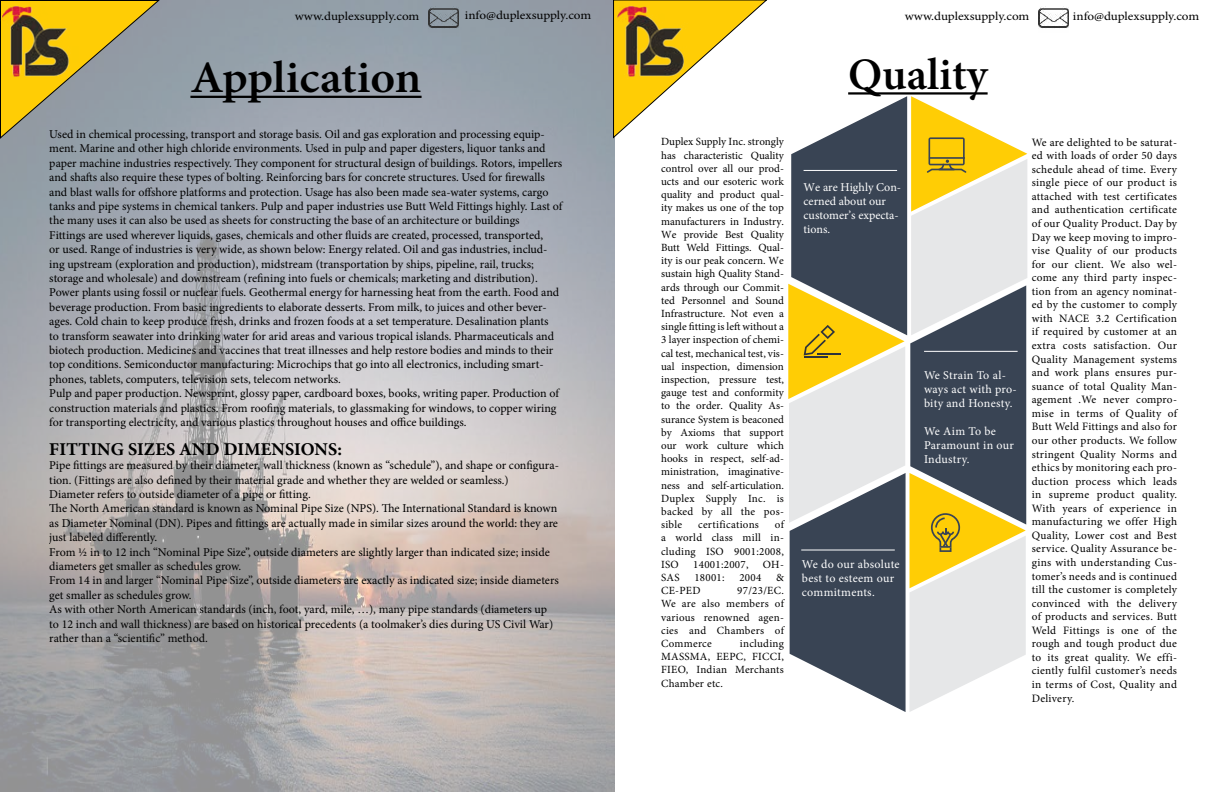
<style>
.page{position:relative;width:1224px;height:792px;background:#fff}
.page>*{position:absolute;margin:0;border:0;box-sizing:border-box;transform-origin:0 0}
.t1{font:600 45px "Minion Pro";color:#000;scale:1.06 1}
.t2{font:600 45px "Minion Pro";color:#000}
.t3{font:700 18px "Minion Pro";color:#000}
.t4{font:12px/14.4px "Minion Pro";color:#000}
.t5{font:12px/14px "Minion Pro";letter-spacing:.015em;color:#fff}
.t6{font:12px "Minion Pro";color:#000;scale:1.1 1}
.t7{font:11.3px/13.6px "Minion Pro";letter-spacing:.025em;color:#000;text-align:justify}
.t8{font:11px/13.2px "Minion Pro";letter-spacing:.025em;color:#000;text-align:justify}
</style>
<div class="page">
<hr style="left:848px;top:92px;width:140px;height:3px;background:#000">
<svg style="left:788px;top:96px;width:239px;height:616px;background:#a2a08e"></svg>
<img style="left:0;top:0;width:615px;height:792px">
<hr style="left:190px;top:96px;width:232px;height:2px;background:#000">
<img style="left:429px;top:7px;width:30px;height:26px">
<img style="left:1038px;top:7px;width:30px;height:21px">
<svg style="left:0;top:0;width:161px;height:140px;background:#a8a47d"></svg>
<svg style="left:613px;top:0;width:154px;height:140px"></svg>
<img style="left:0;top:0;width:86px;height:93px">
<img style="left:601px;top:0;width:100px;height:93px">
<p class="t6" style="left:295px;top:8px;width:115px">www.duplexsupply.com</p>
<p class="t6" style="left:465px;top:7px;width:116px">info@duplexsupply.com</p>
<p class="t6" style="left:905px;top:8px;width:115px">www.duplexsupply.com</p>
<p class="t6" style="left:1073px;top:8px;width:116px">info@duplexsupply.com</p>
<h1 class="t1" style="left:190px;top:47px;width:220px">Application</h1>
<p class="t4" style="left:49px;top:127px;width:515px">Used in chemical processing, transport and storage basis. Oil and gas exploration and processing equip&shy;ment. Marine and other high chloride environments. Used in pulp and paper digesters, liquor tanks and paper machine industries respectively. They component for structural design of buildings. Rotors, impellers and shafts also require these types of bolting. Reinforcing bars for concrete structures. Used for firewalls and blast walls for offshore platforms and protection. Usage has also been made sea-water systems, cargo tanks and pipe systems in chemical tankers. Pulp and paper industries use Butt Weld Fittings highly. Last of the many uses it can also be used as sheets for constructing the base of an architecture or buildings<br>Fittings are used wherever liquids, gases, chemicals and other fluids are created, processed, transported,<br>or used. Range of industries is very wide, as shown below: Energy related. Oil and gas industries, includ&shy;ing upstream (exploration and production), midstream (transportation by ships, pipeline, rail, trucks; storage and wholesale) and downstream (refining into fuels or chemicals; marketing and distribution).<br>Power plants using fossil or nuclear fuels. Geothermal energy for harnessing heat from the earth. Food and beverage production. From basic ingredients to elaborate desserts. From milk, to juices and other bever&shy;ages. Cold chain to keep produce fresh, drinks and frozen foods at a set temperature. Desalination plants<br>to transform seawater into drinking water for arid areas and various tropical islands. Pharmaceuticals and biotech production. Medicines and vaccines that treat illnesses and help restore bodies and minds to their top conditions. Semiconductor manufacturing: Microchips that go into all electronics, including smart&shy;phones, tablets, computers, television sets, telecom networks.<br>Pulp and paper production. Newsprint, glossy paper, cardboard boxes, books, writing paper. Production of construction materials and plastics. From roofing materials, to glassmaking for windows, to copper wiring for transporting electricity, and various plastics throughout houses and office buildings.</p>
<h2 class="t3" style="left:49px;top:436px;width:295px">FITTING SIZES AND DIMENSIONS:</h2>
<p class="t4" style="left:49px;top:458px;width:511px">Pipe fittings are measured by their diameter, wall thickness (known as “schedule”), and shape or configura&shy;tion. (Fittings are also defined by their material grade and whether they are welded or seamless.)<br>Diameter refers to outside diameter of a pipe or fitting.<br>The North American standard is known as Nominal Pipe Size (NPS). The International Standard is known as Diameter Nominal (DN). Pipes and fittings are actually made in similar sizes around the world: they are just labeled differently.<br>From ½ in to 12 inch “Nominal Pipe Size”, outside diameters are slightly larger than indicated size; inside diameters get smaller as schedules grow.<br>From 14 in and larger “Nominal Pipe Size”, outside diameters are exactly as indicated size; inside diameters get smaller as schedules grow.<br>As with other North American standards (inch, foot, yard, mile, …), many pipe standards (diameters up to 12 inch and wall thickness) are based on historical precedents (a toolmaker’s dies during US Civil War) rather than a “scientific” method.</p>
<p class="t8" style="left:661px;top:135px;width:124px">Duplex Supply Inc. strongly has characteristic Quality control over all our prod&shy;ucts and our esoteric work quality and product qual&shy;ity makes us one of the top manufacturers in Industry.<br>We provide Best Quality Butt Weld Fittings. Qual&shy;ity is our peak concern. We sustain high Quality Stand&shy;ards through our Commit&shy;ted Personnel and Sound Infrastructure. Not even a single fitting is left without a 3 layer inspection of chemi&shy;cal test, mechanical test, vis&shy;ual inspection, dimension inspection, pressure test, gauge test and conformity to the order. Quality As&shy;surance System is beaconed by Axioms that support our work culture which hooks in respect, self-ad&shy;ministration, imaginative&shy;ness and self-articulation.<br>Duplex Supply Inc. is backed by all the pos&shy;sible</p>
<p class="t8" style="left:661px;top:518px;width:124px;text-indent:114px">of a world class mill in&shy;cluding ISO 9001:2008, ISO</p>
<p class="t8" style="left:698px;top:518px;width:62px">certifications</p>
<p class="t8" style="left:693px;top:558px;width:57px">14001:2007,</p>
<p class="t8" style="left:763px;top:558px;width:23px">OH-</p>
<p class="t8" style="left:661px;top:571px;width:20px">SAS</p>
<p class="t8" style="left:694px;top:571px;width:32px">18001:</p>
<p class="t8" style="left:739px;top:571px;width:23px">2004</p>
<p class="t8" style="left:776px;top:571px;width:9px">&amp;</p>
<p class="t8" style="left:661px;top:584px;width:41px">CE-PED</p>
<p class="t8" style="left:661px;top:584px;width:124px;text-indent:76px">97/23/EC.<br>We are also members of various renowned agen&shy;cies and Chambers of Commerce</p>
<p class="t8" style="left:661px;top:637px;width:124px;text-indent:79px">including MASSMA, EEPC, FICCI, FIEO, Indian Merchants Chamber etc.</p>
<h1 class="t2" style="left:848px;top:43px;width:141px">Quality</h1>
<p class="t5" style="left:804px;top:180px;width:99px">We are Highly Con&shy;cerned about our customer’s expecta&shy;tions.</p>
<p class="t5" style="left:924px;top:369px;width:94px">We Strain To al&shy;ways act with pro&shy;bity and Honesty.</p>
<p class="t5" style="left:924px;top:425px;width:91px">We Aim To be<br>Paramount in our<br>Industry.</p>
<p class="t5" style="left:802px;top:557px;width:99px">We do our absolute best to esteem our commitments.</p>
<p class="t7" style="left:1032px;top:135px;width:147px">We are delighted to be saturat&shy;ed with loads of order 50 days schedule ahead of time. Every single piece of our product is attached with test certificates and authentication certificate of our Quality Product. Day by Day we keep moving to impro&shy;vise Quality of our products for our client. We also wel&shy;come any third party inspec&shy;tion from an agency nominat&shy;ed by the customer to comply with NACE 3.2 Certification if required by customer at an extra costs satisfaction. Our Quality Management systems and work plans ensures pur&shy;suance of total Quality Man&shy;agement .We never compro&shy;mise in terms of Quality of Butt Weld Fittings and also for our other products. We follow stringent Quality Norms and ethics by monitoring each pro&shy;duction process which leads in supreme product quality.<br>With years of experience in manufacturing we offer High Quality, Lower cost and Best service. Quality Assurance be&shy;gins with understanding Cus&shy;tomer’s needs and is continued till the customer is completely convinced with the delivery of products and services. Butt Weld Fittings is one of the rough and tough product due to its great quality. We effi&shy;ciently fulfil customer’s needs in terms of Cost, Quality and Delivery.</p>
</div>
